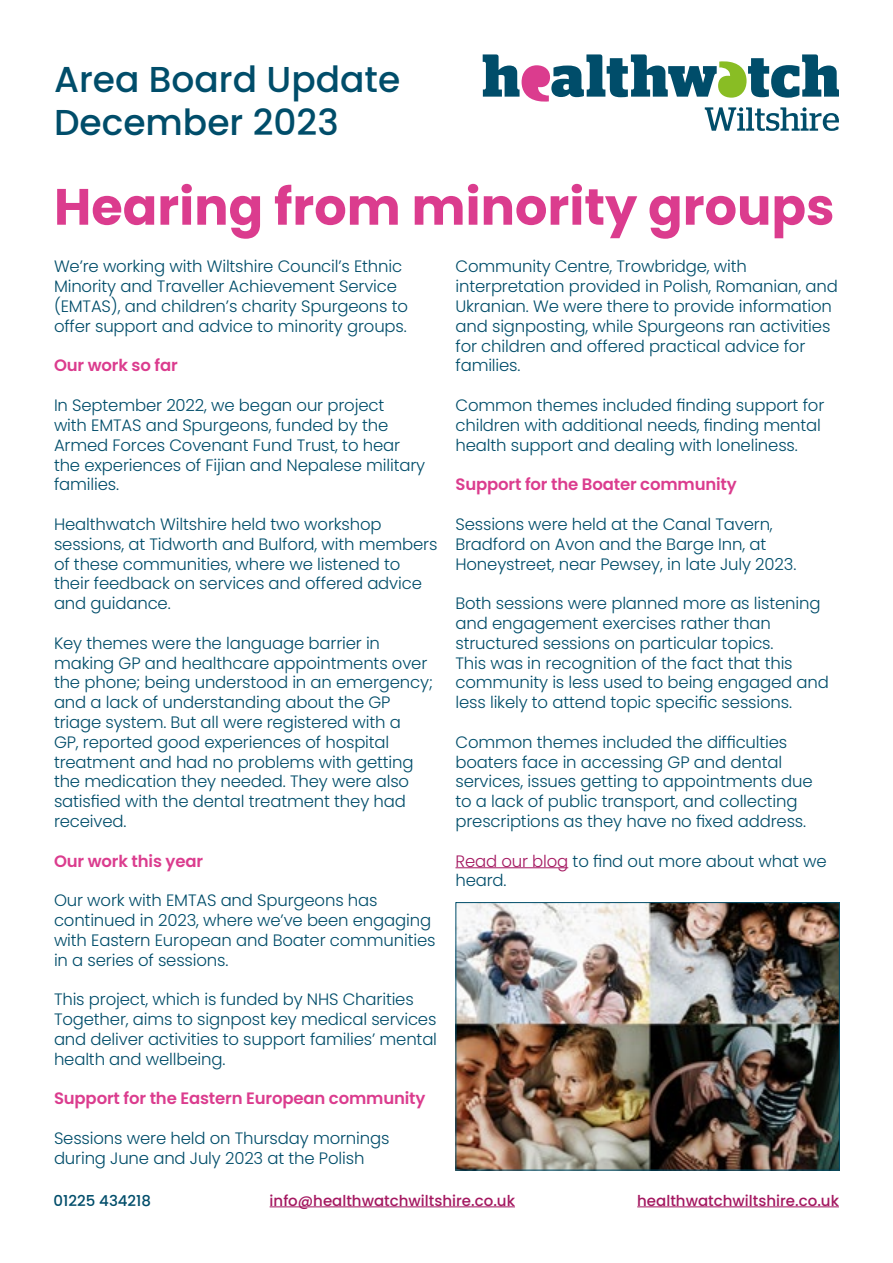
<style>
.page{position:relative;width:893px;height:1263px;background:#fff}
.page>*{position:absolute;margin:0;border:0;box-sizing:border-box;transform-origin:0 0}
.t1{font:700 51px "Poppins";color:#db3c8e}
.t2{font:500 36px/43.2px "Poppins";color:#004d6a}
.t3{font:300 16.5px/19.8px "Poppins";letter-spacing:-.01em;color:#004d6a}
.t4{font:600 16.5px "Poppins";letter-spacing:-.01em;color:#db3c8e}
.t5{font:500 15px "Poppins";color:#a41760}
.t6{font:500 15px "Poppins";color:#004d6a}
.s1{color:#a41760}
</style>
<div class="page">
<hr style="left:455px;top:867px;width:113px;height:1px;background:#a41760">
<hr style="left:270px;top:1206px;width:245px;height:1px;background:#a41760">
<hr style="left:637px;top:1206px;width:202px;height:1px;background:#a41760">
<svg style="left:483px;top:54px;width:356px;height:77px"></svg>
<img style="left:457px;top:904px;width:381px;height:264px">
<div style="left:455px;top:902px;width:385px;height:268px;border:1px solid #004d6a"></div>
<h2 class="t2" style="left:54px;top:58px;width:348px">Area Board Update<br>December 2023</h2>
<h1 class="t1" style="left:54px;top:177px;width:782px">Hearing from minority groups</h1>
<p class="t3" style="left:54px;top:257px;width:356px">We’re working with Wiltshire Council’s Ethnic Minority and Traveller Achievement Service (EMTAS), and children’s charity Spurgeons to offer support and advice to minority groups.</p>
<p class="t4" style="left:54px;top:356px;width:125px">Our work so far</p>
<p class="t3" style="left:54px;top:395px;width:373px">In September 2022, we began our project<br>with EMTAS and Spurgeons, funded by the Armed Forces Covenant Fund Trust, to hear the experiences of Fijian and Nepalese military families.</p>
<p class="t3" style="left:54px;top:514px;width:385px">Healthwatch Wiltshire held two workshop sessions, at Tidworth and Bulford, with members of these communities, where we listened to their feedback on services and offered advice and guidance.</p>
<p class="t3" style="left:54px;top:633px;width:380px">Key themes were the language barrier in making GP and healthcare appointments over the phone; being understood in an emergency; and a lack of understanding about the GP triage system. But all were registered with a<br>GP, reported good experiences of hospital treatment and had no problems with getting the medication they needed. They were also satisfied with the dental treatment they had received.</p>
<p class="t4" style="left:54px;top:851px;width:151px">Our work this year</p>
<p class="t3" style="left:54px;top:890px;width:383px">Our work with EMTAS and Spurgeons has continued in 2023, where we’ve been engaging with Eastern European and Boater communities in a series of sessions.</p>
<p class="t3" style="left:54px;top:989px;width:385px">This project, which is funded by NHS Charities Together, aims to signpost key medical services and deliver activities to support families’ mental health and wellbeing.</p>
<p class="t4" style="left:54px;top:1089px;width:373px">Support for the Eastern European community</p>
<p class="t3" style="left:54px;top:1128px;width:337px">Sessions were held on Thursday mornings during June and July 2023 at the Polish</p>
<p class="t3" style="left:455px;top:257px;width:384px">Community Centre, Trowbridge, with interpretation provided in Polish, Romanian, and Ukranian. We were there to provide information and signposting, while Spurgeons ran activities for children and offered practical advice for families.</p>
<p class="t3" style="left:455px;top:395px;width:370px">Common themes included finding support for children with additional needs, finding mental health support and dealing with loneliness.</p>
<p class="t4" style="left:455px;top:475px;width:283px">Support for the Boater community</p>
<p class="t3" style="left:455px;top:514px;width:342px">Sessions were held at the Canal Tavern,<br>Bradford on Avon and the Barge Inn, at<br>Honeystreet, near Pewsey, in late July 2023.</p>
<p class="t3" style="left:455px;top:593px;width:375px">Both sessions were planned more as listening and engagement exercises rather than structured sessions on particular topics.<br>This was in recognition of the fact that this community is less used to being engaged and less likely to attend topic specific sessions.</p>
<p class="t3" style="left:455px;top:732px;width:359px">Common themes included the difficulties boaters face in accessing GP and dental services, issues getting to appointments due to a lack of public transport, and collecting prescriptions as they have no fixed address.</p>
<p class="t3" style="left:455px;top:851px;width:373px"><span class="s1">Read our blog</span> to find out more about what we heard.</p>
<p class="t6" style="left:54px;top:1192px;width:99px">01225 434218</p>
<p class="t5" style="left:270px;top:1192px;width:247px">info@healthwatchwiltshire.co.uk</p>
<p class="t5" style="left:637px;top:1192px;width:203px">healthwatchwiltshire.co.uk</p>
</div>
